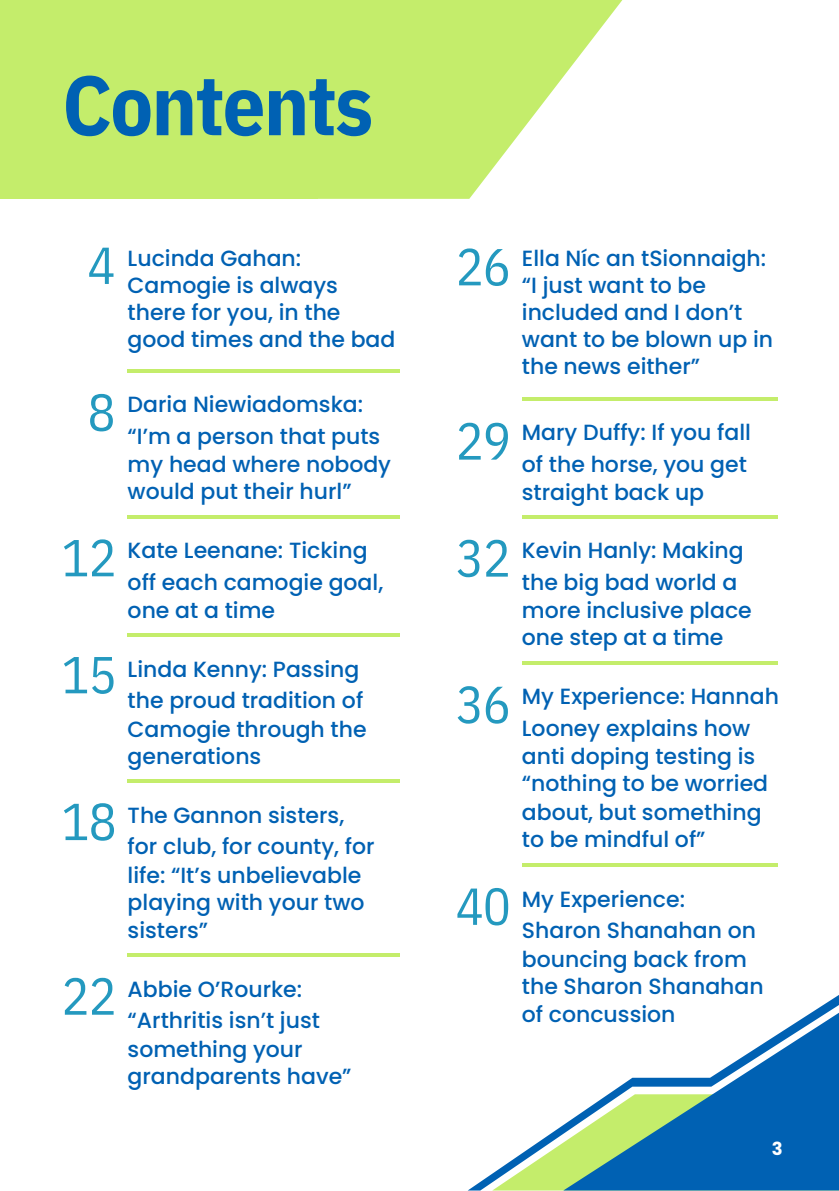
<style>
.page{position:relative;width:839px;height:1191px;background:#fff}
.page>*{position:absolute;margin:0;border:0;box-sizing:border-box;transform-origin:0 0}
.t1{font:700 84px "IBM Plex Sans Cond";letter-spacing:-.02em;color:#0061b3}
.t2{font:52px "IBM Plex Sans Cond";letter-spacing:-.02em;color:#2499bf}
.t3{font:500 22px/27px "Poppins";color:#0061b3}
.t4{font:700 18px "Poppins";color:#fff}
</style>
<div class="page">
<hr style="left:128px;top:369px;width:272px;height:4px;background:#c4ed6b">
<hr style="left:128px;top:515px;width:272px;height:4px;background:#c4ed6b">
<hr style="left:128px;top:633px;width:272px;height:4px;background:#c4ed6b">
<hr style="left:128px;top:779px;width:272px;height:4px;background:#c4ed6b">
<hr style="left:128px;top:953px;width:272px;height:4px;background:#c4ed6b">
<svg style="left:317px;top:0;width:305px;height:199px;fill:#c4ed6b"></svg>
<div style="left:0;top:0;width:317px;height:199px;background:#c4ed6b"></div>
<hr style="left:522px;top:397px;width:255px;height:4px;background:#c4ed6b">
<hr style="left:522px;top:515px;width:255px;height:4px;background:#c4ed6b">
<hr style="left:522px;top:661px;width:255px;height:4px;background:#c4ed6b">
<hr style="left:522px;top:863px;width:255px;height:4px;background:#c4ed6b">
<svg style="left:468px;top:995px;width:370px;height:196px"></svg>
<p class="t1" style="left:62px;top:49px;width:312px">Contents</p>
<p class="t2" style="left:87px;top:231px;width:30px">4</p>
<h1 class="t3" style="left:128px;top:245px;width:269px">Lucinda Gahan:<br>Camogie is always there for you, in the good times and the bad</h1>
<p class="t2" style="left:87px;top:378px;width:30px">8</p>
<p class="t2" style="left:61px;top:523px;width:57px">12</p>
<p class="t3" style="left:128px;top:391px;width:237px">Daria Niewiadomska:</p>
<p class="t3" style="left:128px;top:423px;width:254px">“I’m a person that puts</p>
<p class="t3" style="left:128px;top:451px;width:265px">my head where nobody</p>
<p class="t3" style="left:128px;top:478px;width:225px">would put their hurl”</p>
<p class="t3" style="left:128px;top:537px;width:241px">Kate Leenane: Ticking</p>
<p class="t3" style="left:128px;top:569px;width:257px">off each camogie goal,</p>
<p class="t3" style="left:128px;top:597px;width:149px">one at a time</p>
<p class="t2" style="left:61px;top:640px;width:57px">15</p>
<p class="t2" style="left:61px;top:787px;width:57px">18</p>
<h2 class="t3" style="left:128px;top:655px;width:233px">Linda Kenny: Passing</h2>
<p class="t3" style="left:128px;top:687px;width:237px">the proud tradition of</p>
<p class="t3" style="left:128px;top:715px;width:240px">Camogie through the</p>
<p class="t3" style="left:128px;top:742px;width:135px">generations</p>
<p class="t3" style="left:128px;top:801px;width:218px">The Gannon sisters,</p>
<p class="t3" style="left:128px;top:833px;width:248px">for club, for county, for</p>
<p class="t3" style="left:128px;top:861px;width:235px">life: “It’s unbelievable</p>
<p class="t3" style="left:128px;top:888px;width:238px">playing with your two</p>
<p class="t3" style="left:128px;top:917px;width:82px">sisters”</p>
<p class="t2" style="left:61px;top:961px;width:57px">22</p>
<p class="t3" style="left:128px;top:975px;width:176px">Abbie O’Rourke:</p>
<p class="t3" style="left:128px;top:1007px;width:194px">“Arthritis isn’t just</p>
<p class="t3" style="left:128px;top:1035px;width:176px">something your</p>
<p class="t3" style="left:128px;top:1062px;width:225px">grandparents have”</p>
<p class="t2" style="left:455px;top:232px;width:57px">26</p>
<p class="t3" style="left:522px;top:245px;width:253px">Ella Níc an tSionnaigh: “I just want to be included and I don’t want to be blown up in the news either”</p>
<p class="t2" style="left:455px;top:406px;width:57px">29</p>
<p class="t2" style="left:455px;top:523px;width:57px">32</p>
<p class="t2" style="left:455px;top:670px;width:57px">36</p>
<p class="t3" style="left:522px;top:419px;width:231px">Mary Duffy: If you fall</p>
<p class="t3" style="left:522px;top:451px;width:226px">of the horse, you get</p>
<p class="t3" style="left:522px;top:479px;width:184px">straight back up</p>
<p class="t3" style="left:522px;top:537px;width:223px">Kevin Hanly: Making</p>
<p class="t3" style="left:522px;top:569px;width:217px">the big bad world a</p>
<p class="t3" style="left:522px;top:597px;width:231px">more inclusive place</p>
<p class="t3" style="left:522px;top:624px;width:203px">one step at a time</p>
<h2 class="t3" style="left:522px;top:683px;width:258px">My Experience: Hannah</h2>
<p class="t3" style="left:522px;top:715px;width:230px">Looney explains how</p>
<p class="t3" style="left:522px;top:743px;width:235px">anti doping testing is</p>
<p class="t3" style="left:522px;top:770px;width:248px">“nothing to be worried</p>
<p class="t3" style="left:522px;top:799px;width:241px">about, but something</p>
<p class="t3" style="left:522px;top:826px;width:185px">to be mindful of”</p>
<p class="t2" style="left:455px;top:872px;width:57px">40</p>
<p class="t3" style="left:522px;top:885px;width:165px">My Experience:</p>
<p class="t3" style="left:522px;top:917px;width:235px">Sharon Shanahan on</p>
<p class="t3" style="left:522px;top:945px;width:226px">bouncing back from</p>
<p class="t3" style="left:522px;top:972px;width:243px">the Sharon Shanahan</p>
<p class="t3" style="left:522px;top:1001px;width:155px">of concussion</p>
<p class="t4" style="left:771px;top:1136px;width:12px">3</p>
</div>
